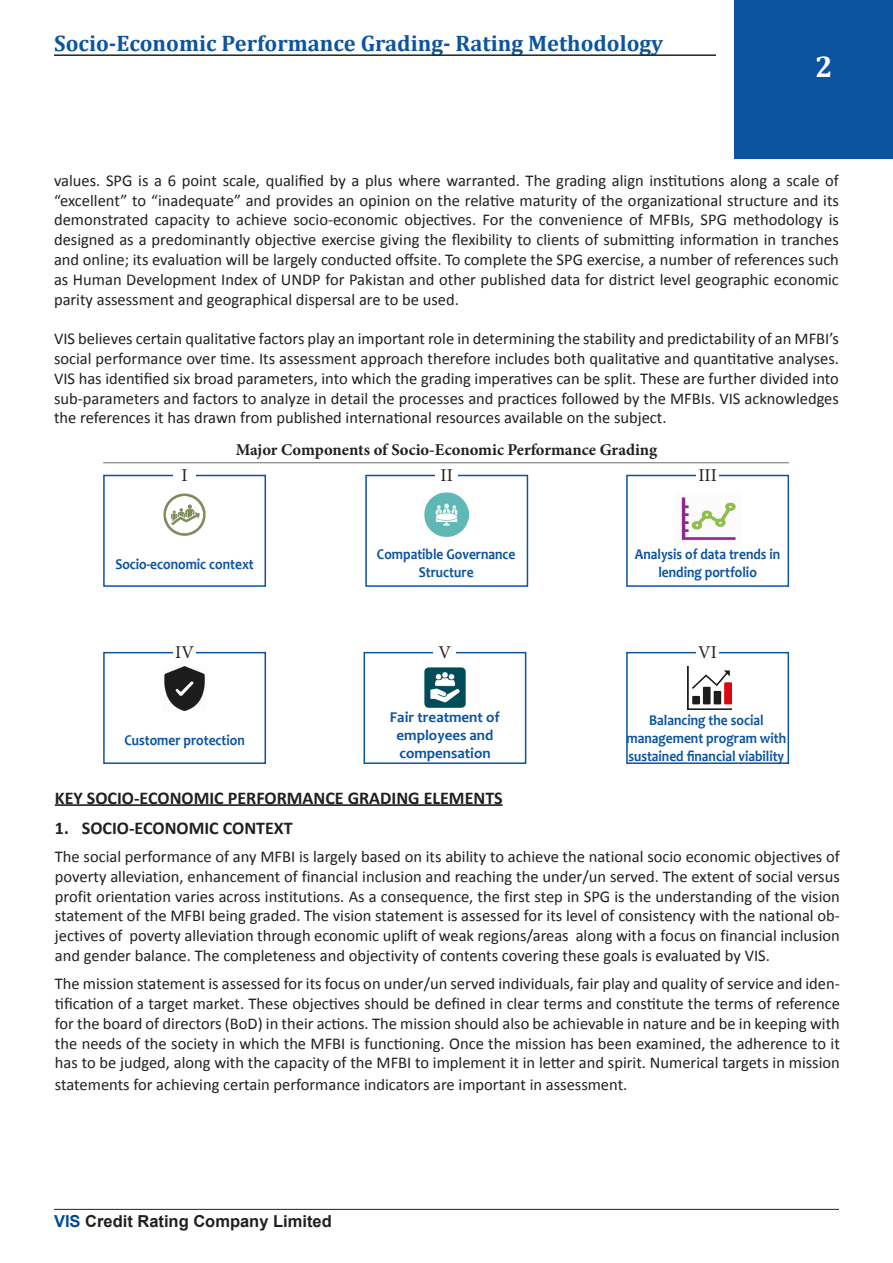
<style>
.page{position:relative;width:893px;height:1263px;background:#fff}
.page>*{position:absolute;margin:0;border:0;box-sizing:border-box;transform-origin:0 0}
.t1{font:700 30px "Cambria";color:#fff}
.t2{font:700 22.5px "Cambria";color:#0c53a0}
.t3{font:700 18px "Calibri";color:#231f20}
.t4{font:18px "Minion Pro";color:#231f20}
.Default{font:16.5px/19.8px "Calibri";color:#231f20;text-align:justify}
.t5{font:700 16.5px "Minion Pro";color:#231f20}
.t6{font:700 16.5px "Arial";color:#231f20}
.t7{font:700 15px/18px "Candara";color:#0c53a0;text-align:center;scale:.9 1}
.t8{font:700 15px/18px "Candara";color:#0c53a0;text-align:center}
.s1{color:#014b92}
</style>
<div class="page">
<hr style="left:54px;top:1209px;width:785px;height:1px;background:#231f20">
<div style="left:734px;top:0;width:159px;height:159px;background:#0c53a0"></div>
<hr style="left:54px;top:54px;width:662px;height:2px;background:#231f20">
<div style="left:626px;top:652px;width:163px;height:112px;border:2px solid #0c53a0"></div>
<div style="left:626px;top:475px;width:163px;height:112px;border:2px solid #0c53a0"></div>
<div style="left:365px;top:475px;width:163px;height:112px;border:2px solid #0c53a0"></div>
<div style="left:363px;top:652px;width:163px;height:112px;border:2px solid #0c53a0"></div>
<div style="left:435px;top:468px;width:23px;height:13px;background:#fff"></div>
<div style="left:434px;top:645px;width:22px;height:13px;background:#fff"></div>
<img style="left:424px;top:667px;width:42px;height:41px">
<img style="left:688px;top:666px;width:44px;height:43px">
<div style="left:103px;top:475px;width:163px;height:112px;border:2px solid #0c53a0"></div>
<div style="left:103px;top:652px;width:163px;height:112px;border:2px solid #0c53a0"></div>
<div style="left:173px;top:468px;width:23px;height:13px;background:#fff"></div>
<div style="left:173px;top:645px;width:23px;height:13px;background:#fff"></div>
<img style="left:163px;top:493px;width:43px;height:43px">
<img style="left:164px;top:666px;width:41px;height:45px">
<hr style="left:103px;top:462px;width:686px;height:1px;background:#6c6d70">
<img style="left:424px;top:492px;width:44px;height:45px">
<img style="left:681px;top:497px;width:55px;height:44px">
<div style="left:696px;top:468px;width:23px;height:13px;background:#fff"></div>
<div style="left:696px;top:645px;width:23px;height:13px;background:#fff"></div>
<hr style="left:55px;top:804px;width:448px;height:2px;background:#231f20">
<p class="t2" style="left:54px;top:27px;width:611px">Socio-Economic Performance Grading- Rating Methodology</p>
<p class="t1" style="left:815px;top:46px;width:19px">2</p>
<p class="Default" style="left:54px;top:170px;width:786px">values. SPG is a 6 point scale, qualified by a plus where warranted. The grading align institutions along a scale of “excellent” to “inadequate” and provides an opinion on the relative maturity of the organizational structure and its demonstrated capacity to achieve socio-economic objectives. For the convenience of MFBIs, SPG methodology is designed as a predominantly objective exercise giving the flexibility to clients of submitting information in tranches and online; its evaluation will be largely conducted offsite. To complete the SPG exercise, a number of references such as Human Development Index of UNDP for Pakistan and other published data for district level geographic economic parity assessment and geographical dispersal are to be used.</p>
<p class="Default" style="left:54px;top:329px;width:786px">VIS believes certain qualitative factors play an important role in determining the stability and predictability of an MFBI’s social performance over time. Its assessment approach therefore includes both qualitative and quantitative analyses.<br>VIS has identified six broad parameters, into which the grading imperatives can be split. These are further divided into sub-parameters and factors to analyze in detail the processes and practices followed by the MFBIs. VIS acknowledges the references it has drawn from published international resources available on the subject.</p>
<p class="t4" style="left:182px;top:463px;width:8px">I</p>
<p class="t5" style="left:236px;top:438px;width:423px">Major Components of Socio-Economic Performance Grading</p>
<p class="t4" style="left:441px;top:463px;width:14px">II</p>
<p class="t4" style="left:698px;top:463px;width:20px">III</p>
<p class="t7" style="left:115px;top:555px;width:155px">Socio-economic context</p>
<p class="t4" style="left:175px;top:641px;width:20px">IV</p>
<p class="t7" style="left:124px;top:731px;width:135px">Customer protection</p>
<p class="t7" style="left:377px;top:545px;width:155px">Compatible Governance<br>Structure</p>
<p class="t7" style="left:635px;top:545px;width:163px">Analysis of data trends in lending portfolio</p>
<p class="t4" style="left:439px;top:641px;width:14px">V</p>
<p class="t4" style="left:698px;top:641px;width:20px">VI</p>
<p class="t8" style="left:390px;top:708px;width:112px">Fair treatment of employees and compensation</p>
<p class="t7" style="left:626px;top:711px;width:179px">Balancing the social management program with sustained financial viability</p>
<p class="t3" style="left:55px;top:786px;width:449px">KEY SOCIO-ECONOMIC PERFORMANCE GRADING ELEMENTS</p>
<p class="t3" style="left:55px;top:816px;width:239px">1. SOCIO-ECONOMIC CONTEXT</p>
<p class="Default" style="left:55px;top:847px;width:786px">The social performance of any MFBI is largely based on its ability to achieve the national socio economic objectives of poverty alleviation, enhancement of financial inclusion and reaching the under/un served. The extent of social versus profit orientation varies across institutions. As a consequence, the first step in SPG is the understanding of the vision statement of the MFBI being graded. The vision statement is assessed for its level of consistency with the national ob&shy;jectives of poverty alleviation through economic uplift of weak regions/areas along with a focus on financial inclusion and gender balance. The completeness and objectivity of contents covering these goals is evaluated by VIS.</p>
<p class="Default" style="left:55px;top:974px;width:786px">The mission statement is assessed for its focus on under/un served individuals, fair play and quality of service and iden&shy;tification of a target market. These objectives should be defined in clear terms and constitute the terms of reference for the board of directors (BoD) in their actions. The mission should also be achievable in nature and be in keeping with the needs of the society in which the MFBI is functioning. Once the mission has been examined, the adherence to it has to be judged, along with the capacity of the MFBI to implement it in letter and spirit. Numerical targets in mission</p>
<p class="Default" style="left:55px;top:1075px;width:574px">statements for achieving certain performance indicators are important in assessment.</p>
<p class="t6" style="left:54px;top:1210px;width:279px"><span class="s1">VIS</span> Credit Rating Company Limited</p>
</div>
